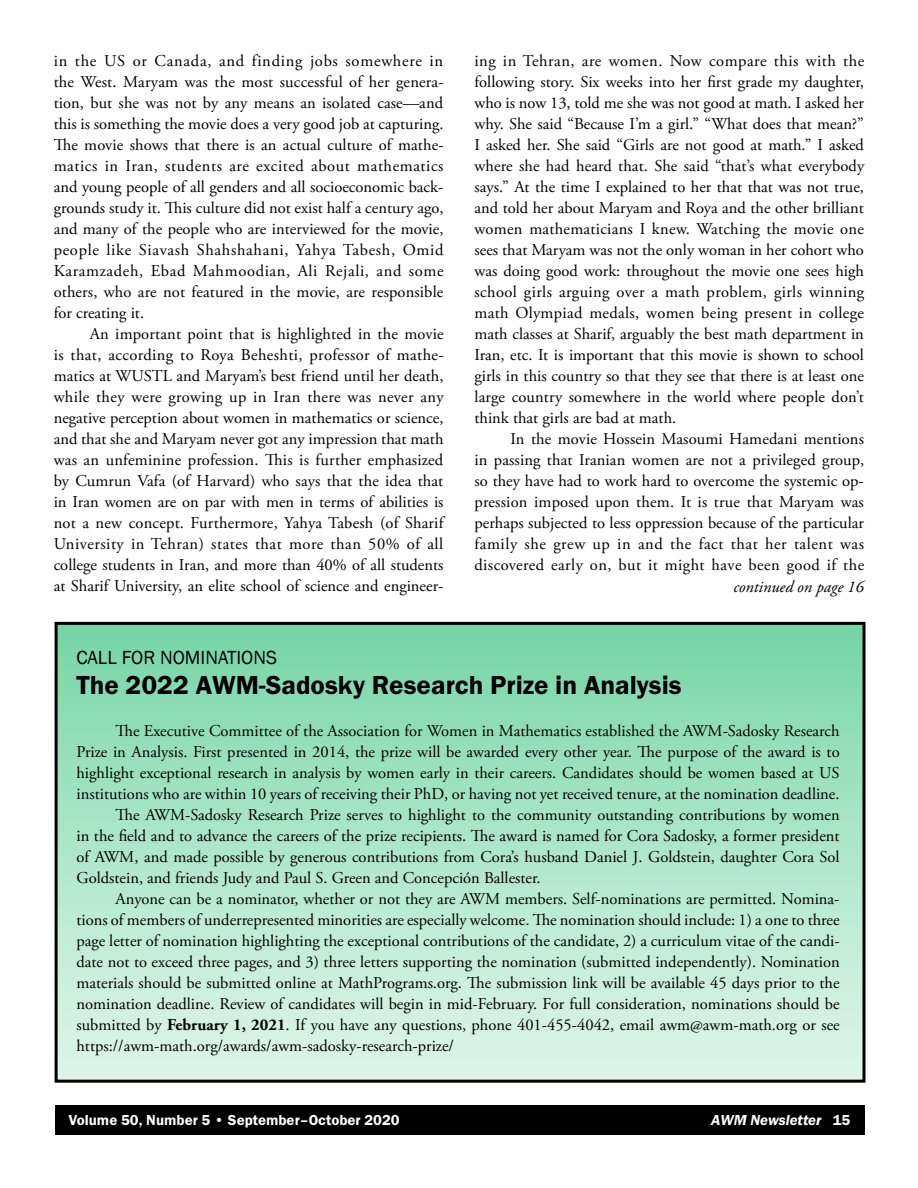
<style>
.page{position:relative;width:918px;height:1188px;background:#fff}
.page>*{position:absolute;margin:0;border:0;box-sizing:border-box;transform-origin:0 0}
.t1{font:600 27px "Franklin Gothic FS";color:#000}
.t2{font:19.5px "Franklin Gothic";color:#000}
.t3{font:16.5px/21px "Adobe Garamond Pro";color:#000;text-align:justify}
.t4{font:italic 16.5px "Adobe Garamond Pro";color:#000}
.t5{font:600 15px "Franklin Gothic FS";color:#fff}
.t6{font:italic 600 15px "Franklin Gothic FS";color:#fff}
.s1{font-weight:700}
.s2{font-style:normal}
</style>
<div class="page">
<div style="left:56px;top:623px;width:808px;height:458px;background:linear-gradient(to bottom,#77d6a7,#e2f6ec)"></div>
<div style="left:55px;top:622px;width:811px;height:461px;border:3px solid #000"></div>
<div style="left:55px;top:1106px;width:810px;height:29px;background:#000"></div>
<p class="t3" style="left:54px;top:51px;width:391px">in the US or Canada, and finding jobs somewhere in the West. Maryam was the most successful of her genera&shy;tion, but she was not by any means an isolated case—and this is something the movie does a very good job at capturing.<br>The movie shows that there is an actual culture of mathe&shy;matics in Iran, students are excited about mathematics and young people of all genders and all socioeconomic back&shy;grounds study it. This culture did not exist half a century ago, and many of the people who are interviewed for the movie, people like Siavash Shahshahani, Yahya Tabesh, Omid Karamzadeh, Ebad Mahmoodian, Ali Rejali, and some others, who are not featured in the movie, are responsible for creating it.</p>
<p class="t3" style="left:54px;top:324px;width:392px;text-indent:36px">An important point that is highlighted in the movie is that, according to Roya Beheshti, professor of mathe&shy;matics at WUSTL and Maryam’s best friend until her death, while they were growing up in Iran there was never any negative perception about women in mathematics or science, and that she and Maryam never got any impression that math was an unfeminine profession. This is further emphasized by Cumrun Vafa (of Harvard) who says that the idea that in Iran women are on par with men in terms of abilities is not a new concept. Furthermore, Yahya Tabesh (of Sharif University in Tehran) states that more than 50% of all college students in Iran, and more than 40% of all students at Sharif University, an elite school of science and engineer-</p>
<p class="t3" style="left:474px;top:51px;width:391px">ing in Tehran, are women. Now compare this with the following story. Six weeks into her first grade my daughter, who is now 13, told me she was not good at math. I asked her why. She said “Because I’m a girl.” “What does that mean?” I asked her. She said “Girls are not good at math.” I asked where she had heard that. She said “that’s what everybody says.” At the time I explained to her that that was not true, and told her about Maryam and Roya and the other brilliant women mathematicians I knew. Watching the movie one sees that Maryam was not the only woman in her cohort who was doing good work: throughout the movie one sees high school girls arguing over a math problem, girls winning math Olympiad medals, women being present in college math classes at Sharif, arguably the best math department in Iran, etc. It is important that this movie is shown to school girls in this country so that they see that there is at least one large country somewhere in the world where people don’t think that girls are bad at math.</p>
<p class="t3" style="left:474px;top:429px;width:391px;text-indent:36px">In the movie Hossein Masoumi Hamedani mentions in passing that Iranian women are not a privileged group, so they have had to work hard to overcome the systemic op&shy;pression imposed upon them. It is true that Maryam was perhaps subjected to less oppression because of the particular family she grew up in and the fact that her talent was discovered early on, but it might have been good if the</p>
<p class="t4" style="left:733px;top:577px;width:132px">continued on page 16</p>
<p class="t2" style="left:76px;top:646px;width:202px">CALL FOR NOMINATIONS</p>
<h1 class="t1" style="left:76px;top:670px;width:607px">The 2022 AWM-Sadosky Research Prize in Analysis</h1>
<p class="t3" style="left:115px;top:721px;width:726px">The Executive Committee of the Association for Women in Mathematics established the AWM-Sadosky Research</p>
<p class="t3" style="left:76px;top:742px;width:765px">Prize in Analysis. First presented in 2014, the prize will be awarded every other year. The purpose of the award is to</p>
<p class="t3" style="left:76px;top:763px;width:765px">highlight exceptional research in analysis by women early in their careers. Candidates should be women based at US</p>
<p class="t3" style="left:76px;top:784px;width:765px">institutions who are within 10 years of receiving their PhD, or having not yet received tenure, at the nomination deadline.</p>
<p class="t3" style="left:115px;top:805px;width:726px">The AWM-Sadosky Research Prize serves to highlight to the community outstanding contributions by women</p>
<p class="t3" style="left:76px;top:826px;width:765px">in the field and to advance the careers of the prize recipients. The award is named for Cora Sadosky, a former president</p>
<p class="t3" style="left:76px;top:847px;width:765px">of AWM, and made possible by generous contributions from Cora’s husband Daniel J. Goldstein, daughter Cora Sol</p>
<p class="t3" style="left:76px;top:868px;width:466px">Goldstein, and friends Judy and Paul S. Green and Concepción Ballester.</p>
<p class="t3" style="left:115px;top:889px;width:726px">Anyone can be a nominator, whether or not they are AWM members. Self-nominations are permitted. Nomina-</p>
<p class="t3" style="left:76px;top:910px;width:765px">tions of members of underrepresented minorities are especially welcome. The nomination should include: 1) a one to three</p>
<p class="t3" style="left:76px;top:931px;width:765px">page letter of nomination highlighting the exceptional contributions of the candidate, 2) a curriculum vitae of the candi-</p>
<p class="t3" style="left:76px;top:952px;width:765px">date not to exceed three pages, and 3) three letters supporting the nomination (submitted independently). Nomination</p>
<p class="t3" style="left:76px;top:973px;width:765px">materials should be submitted online at MathPrograms.org. The submission link will be available 45 days prior to the</p>
<p class="t3" style="left:76px;top:994px;width:765px">nomination deadline. Review of candidates will begin in mid-February. For full consideration, nominations should be</p>
<p class="t3" style="left:76px;top:1015px;width:765px">submitted by <span class="s1">February 1, 2021</span>. If you have any questions, phone 401-455-4042, email awm@awm-math.org or see</p>
<p class="t3" style="left:76px;top:1036px;width:379px">https://awm-math.org/awards/awm-sadosky-research-prize/</p>
<p class="t5" style="left:69px;top:1112px;width:332px">Volume 50, Number 5 • September–October 2020</p>
<p class="t6" style="left:711px;top:1112px;width:141px">AWM Newsletter <span class="s2">15</span></p>
</div>
